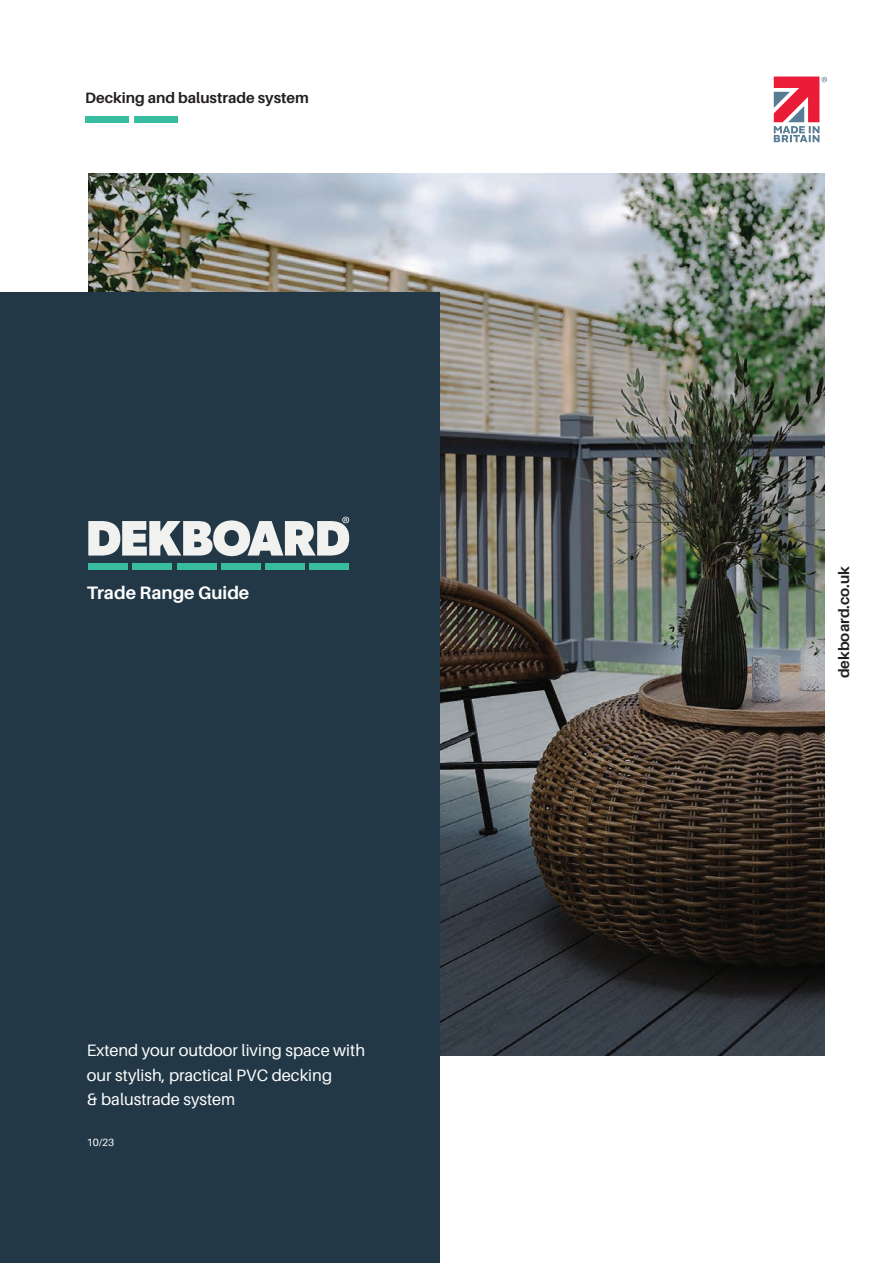
<style>
.page{position:relative;width:893px;height:1263px;background:#fff}
.page>*{position:absolute;margin:0;border:0;box-sizing:border-box;transform-origin:0 0}
.t1{font:700 18px "Aileron";color:#fff}
.t2{font:16.5px/24.5px "Aileron";color:#fff}
.t3{font:700 15px "Aileron";color:#231f20}
.t4{font:10.5px "Aileron";color:#fff}
</style>
<div class="page">
<svg style="left:774px;top:77px;width:53px;height:65px"></svg>
<div style="left:85px;top:117px;width:43px;height:6px;background:#39bda0"></div>
<div style="left:134px;top:117px;width:43px;height:6px;background:#39bda0"></div>
<img style="left:88px;top:173px;width:737px;height:882px">
<div style="left:0;top:292px;width:439px;height:971px;background:#223847"></div>
<svg style="left:88px;top:517px;width:261px;height:39px"></svg>
<div style="left:88px;top:563px;width:40px;height:6px;background:#38bc9e"></div>
<div style="left:133px;top:563px;width:39px;height:6px;background:#38bc9e"></div>
<div style="left:177px;top:563px;width:39px;height:6px;background:#38bc9e"></div>
<div style="left:221px;top:563px;width:40px;height:6px;background:#38bc9e"></div>
<div style="left:265px;top:563px;width:40px;height:6px;background:#38bc9e"></div>
<div style="left:310px;top:563px;width:39px;height:6px;background:#38bc9e"></div>
<p class="t3" style="left:85px;top:89px;width:225px">Decking and balustrade system</p>
<p class="t1" style="left:87px;top:583px;width:164px">Trade Range Guide</p>
<p class="t2" style="left:87px;top:1038px;width:280px">Extend your outdoor living space with our stylish, practical PVC decking<br>&amp; balustrade system</p>
<p class="t4" style="left:87px;top:1137px;width:29px">10/23</p>
<p class="t3" style="left:836px;top:678px;width:114px;rotate:-90deg">dekboard.co.uk</p>
</div>
